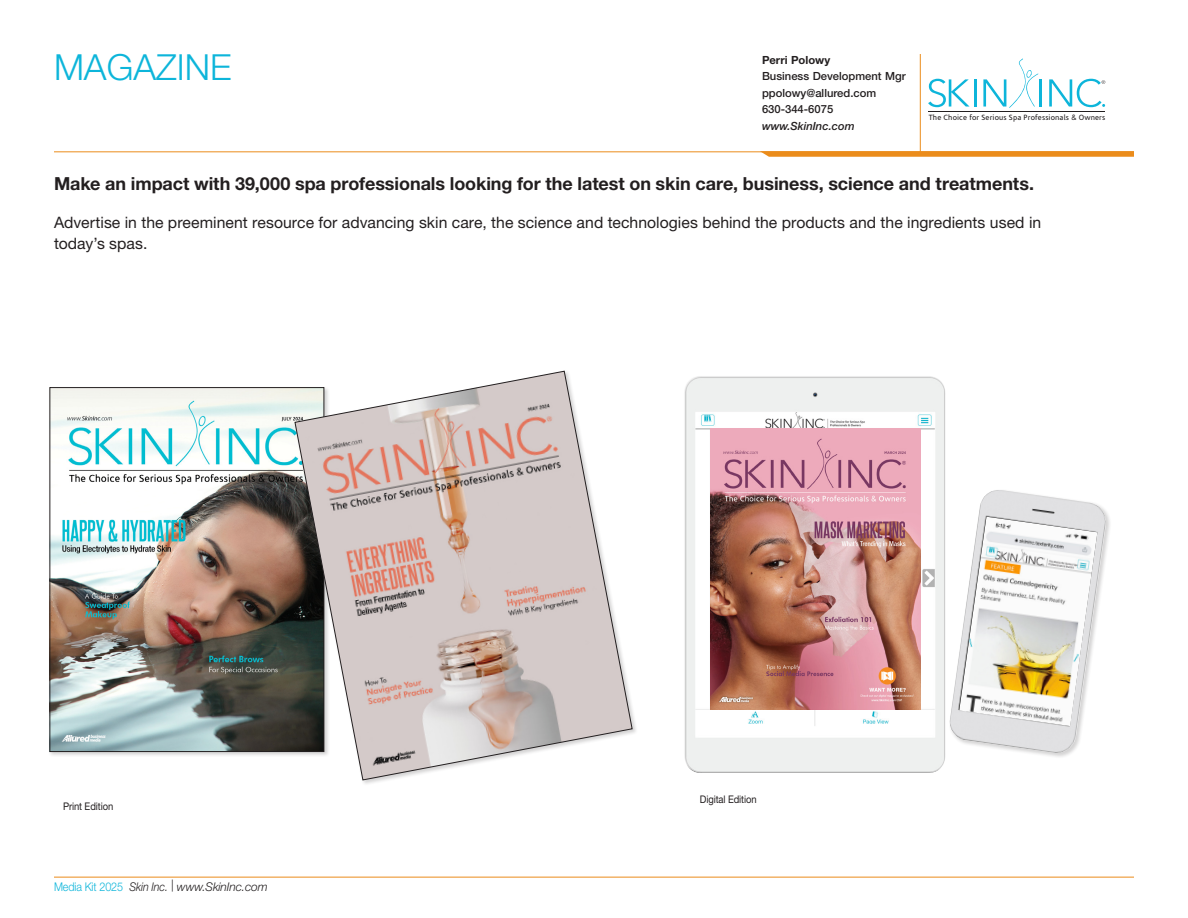
<style>
.page{position:relative;width:1188px;height:918px;background:#fff}
.page>*{position:absolute;margin:0;border:0;box-sizing:border-box;transform-origin:0 0}
.Category_Headline{font:300 36px "Helvetica Neue LT Std";color:#0db5da}
.t1{font:700 18px "Helvetica Neue LT Std";letter-spacing:-.005em;color:#231f20}
.Body_text{font:15.75px/21px "Helvetica Neue LT Std";color:#231f20}
.t2{font:italic 300 12px "Helvetica Neue LT Std";letter-spacing:-.01em;color:#231f20;scale:.9 1}
.Sales_Rep_Info{font:500 11.25px "Helvetica Neue LT Std";color:#231f20}
.Sales_Website{font:italic 500 11.25px "Helvetica Neue LT Std";color:#231f20}
.Sales_Rep_Name{font:700 11.25px "Helvetica Neue LT Std";color:#231f20}
.Tabletextheader{font:10.5px "Helvetica Neue LT Std";letter-spacing:-.01em;color:#231f20;scale:.9 1}
.t3{font:7.65px "Corisande";letter-spacing:.02em;color:#231f20}
.s1{font-family:"Futura BT"}
.s2{font-style:normal;color:#0db5da}
</style>
<div class="page">
<hr style="left:920px;top:54px;width:1px;height:101px;background:#eb8c1b">
<hr style="left:54px;top:151px;width:1080px;height:1px;background:#eb8c1b">
<svg style="left:760px;top:151px;width:374px;height:6px"></svg>
<svg style="left:928px;top:79px;width:42px;height:28px"></svg>
<hr style="left:974px;top:79px;width:2px;height:28px;background:#0db5da">
<hr style="left:1040px;top:79px;width:2px;height:28px;background:#0db5da">
<svg style="left:983px;top:58px;width:56px;height:50px"></svg>
<svg style="left:1049px;top:79px;width:56px;height:28px"></svg>
<hr style="left:929px;top:111px;width:176px;height:1px;background:#231f20">
<div style="left:949px;top:489px;width:163px;height:270px;background:#231f20;opacity:.2"></div>
<img style="left:949px;top:490px;width:159px;height:263px">
<img style="left:959px;top:517px;width:138px;height:209px">
<img style="left:52px;top:389px;width:241px;height:361px">
<svg style="left:294px;top:370px;width:339px;height:411px"></svg>
<hr style="left:54px;top:877px;width:1080px;height:1px;background:#eb8c1b">
<img style="left:684px;top:376px;width:261px;height:397px">
<img style="left:711px;top:428px;width:209px;height:281px">
<p class="Category_Headline" style="left:54px;top:45px;width:179px">MAGAZINE</p>
<p class="Sales_Rep_Name" style="left:762px;top:53px;width:70px">Perri Polowy</p>
<p class="Sales_Rep_Info" style="left:762px;top:69px;width:145px">Business Development Mgr</p>
<p class="Sales_Rep_Info" style="left:762px;top:86px;width:116px">ppolowy@allured.com</p>
<p class="Sales_Rep_Info" style="left:762px;top:102px;width:73px">630-344-6075</p>
<p class="Sales_Website" style="left:762px;top:119px;width:94px">www.SkinInc.com</p>
<p class="t3" style="left:929px;top:113px;width:178px">The Choice for Serious Spa Professionals <span class="s1">&amp;</span> Owners</p>
<p class="t1" style="left:54px;top:172px;width:982px">Make an impact with 39,000 spa professionals looking for the latest on skin care, business, science and treatments.</p>
<p class="Body_text" style="left:54px;top:212px;width:989px">Advertise in the preeminent resource for advancing skin care, the science and technologies behind the products and the ingredients used in today’s spas.</p>
<p class="Tabletextheader" style="left:63px;top:800px;width:57px">Print Edition</p>
<p class="t2" style="left:54px;top:879px;width:239px"><span class="s2">Media Kit 2025</span> Skin Inc. | www.SkinInc.com</p>
<p class="Tabletextheader" style="left:700px;top:793px;width:65px">Digital Edition</p>
</div>
